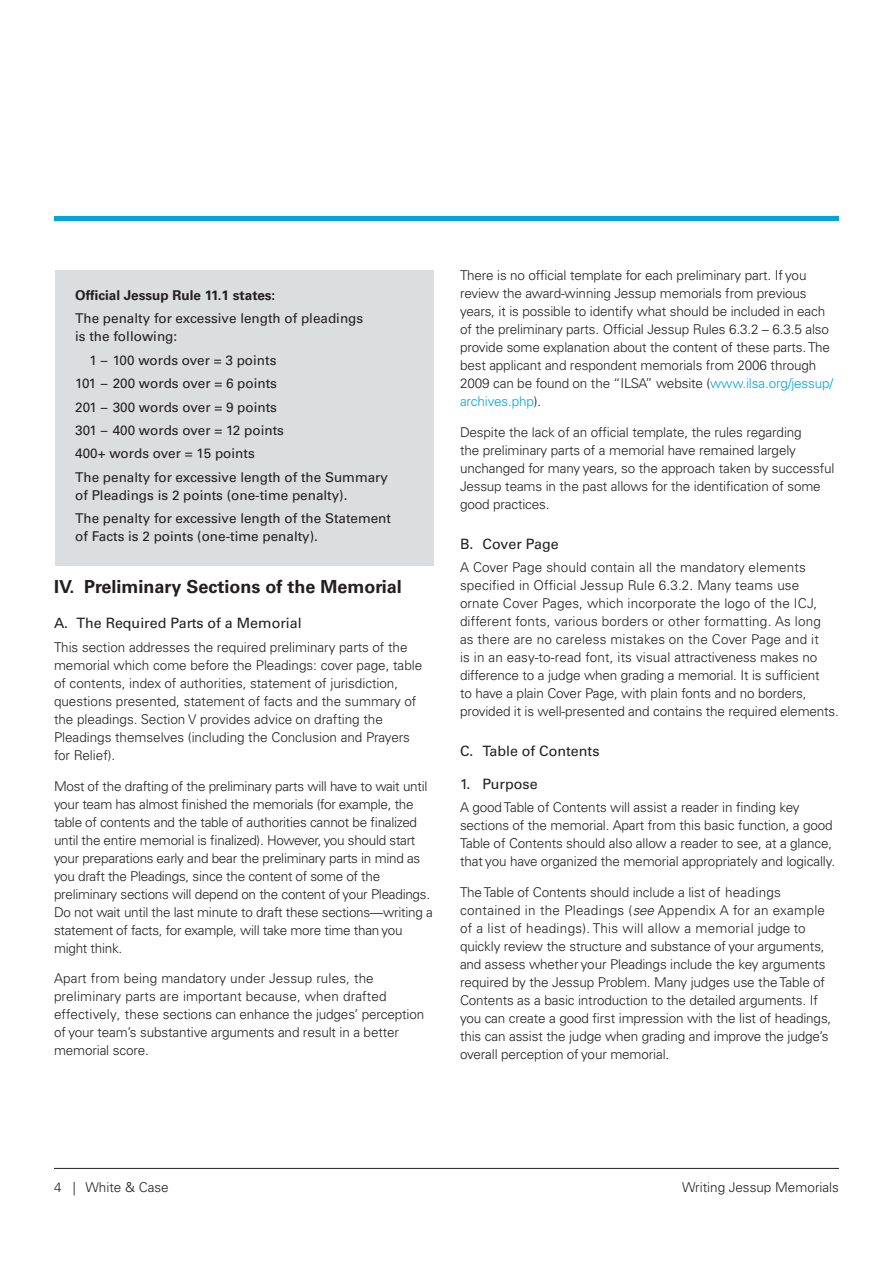
<style>
.page{position:relative;width:893px;height:1263px;background:#fff}
.page>*{position:absolute;margin:0;border:0;box-sizing:border-box;transform-origin:0 0}
.Heading_Level_2{font:700 18px "Univers LT Pro 65";color:#231f20}
.Heading_Level_3{font:14.25px "Univers LT Pro 55 Roman";color:#231f20}
.Body_Copy{font:300 13.5px/18px "Univers LT Pro 45";letter-spacing:-.01em;color:#231f20}
.Body_Copy-2{font:300 13.5px/18px "Univers LT Pro 45";letter-spacing:.01em;color:#231f20}
.City_Listing{font:13.5px/18px "Univers LT Pro 55 Roman";color:#231f20}
.Gray_Box_Tabbing{font:13.5px "Univers LT Pro 55 Roman";color:#231f20}
.CityList_header{font:700 13.5px "Univers LT Pro 65";color:#231f20}
.s1{color:#00a6db}
.s2{font-style:italic}
</style>
<div class="page">
<hr style="left:54px;top:217px;width:785px;height:4px;background:#00a6db">
<hr style="left:54px;top:1168px;width:785px;height:1px;background:#231f20">
<div style="left:55px;top:270px;width:379px;height:296px;background:#dcdddf"></div>
<p class="CityList_header" style="left:75px;top:287px;width:202px">Official Jessup Rule 11.1 states:</p>
<p class="City_Listing" style="left:75px;top:310px;width:290px">The penalty for excessive length of pleadings is the following:</p>
<p class="Gray_Box_Tabbing" style="left:90px;top:352px;width:188px">1 – 100 words over = 3 points</p>
<p class="Gray_Box_Tabbing" style="left:75px;top:375px;width:203px">101 – 200 words over = 6 points</p>
<p class="Gray_Box_Tabbing" style="left:75px;top:399px;width:203px">201 – 300 words over = 9 points</p>
<p class="Gray_Box_Tabbing" style="left:75px;top:422px;width:210px">301 – 400 words over = 12 points</p>
<p class="City_Listing" style="left:75px;top:445px;width:181px">400+ words over = 15 points</p>
<p class="City_Listing" style="left:75px;top:468px;width:314px">The penalty for excessive length of the Summary of Pleadings is 2 points (one-time penalty).</p>
<p class="City_Listing" style="left:75px;top:509px;width:317px">The penalty for excessive length of the Statement of Facts is 2 points (one-time penalty).</p>
<p class="Heading_Level_2" style="left:54px;top:575px;width:349px">IV. Preliminary Sections of the Memorial</p>
<p class="Heading_Level_3" style="left:54px;top:615px;width:249px">A. The Required Parts of a Memorial</p>
<p class="Body_Copy" style="left:54px;top:638px;width:370px">This section addresses the required preliminary parts of the memorial which come before the Pleadings: cover page, table of contents, index of authorities, statement of jurisdiction, questions presented, statement of facts and the summary of the pleadings. Section V provides advice on drafting the Pleadings themselves (including the Conclusion and Prayers for Relief).</p>
<p class="Body_Copy" style="left:54px;top:777px;width:380px">Most of the drafting of the preliminary parts will have to wait until your team has almost finished the memorials (for example, the table of contents and the table of authorities cannot be finalized until the entire memorial is finalized). However, you should start your preparations early and bear the preliminary parts in mind as you draft the Pleadings, since the content of some of the preliminary sections will depend on the content of your Pleadings.<br>Do not wait until the last minute to draft these sections—writing a statement of facts, for example, will take more time than you might think.</p>
<p class="Body_Copy" style="left:54px;top:969px;width:372px">Apart from being mandatory under Jessup rules, the preliminary parts are important because, when drafted effectively, these sections can enhance the judges’ perception of your team’s substantive arguments and result in a better memorial score.</p>
<p class="Body_Copy" style="left:460px;top:266px;width:375px">There is no official template for each preliminary part. If you review the award-winning Jessup memorials from previous years, it is possible to identify what should be included in each of the preliminary parts. Official Jessup Rules 6.3.2 – 6.3.5 also provide some explanation about the content of these parts. The best applicant and respondent memorials from 2006 through 2009 can be found on the “ILSA” website (<span class="s1">www.ilsa.org/jessup/ archives.php</span>).</p>
<p class="Body_Copy" style="left:460px;top:423px;width:376px">Despite the lack of an official template, the rules regarding<br>the preliminary parts of a memorial have remained largely unchanged for many years, so the approach taken by successful Jessup teams in the past allows for the identification of some good practices.</p>
<p class="Heading_Level_3" style="left:460px;top:535px;width:100px">B. Cover Page</p>
<p class="Body_Copy-2" style="left:460px;top:558px;width:380px">A Cover Page should contain all the mandatory elements specified in Official Jessup Rule 6.3.2. Many teams use ornate Cover Pages, which incorporate the logo of the ICJ, different fonts, various borders or other formatting. As long<br>as there are no careless mistakes on the Cover Page and it<br>is in an easy-to-read font, its visual attractiveness makes no difference to a judge when grading a memorial. It is sufficient<br>to have a plain Cover Page, with plain fonts and no borders, provided it is well-presented and contains the required elements.</p>
<p class="Heading_Level_3" style="left:460px;top:742px;width:141px">C. Table of Contents</p>
<p class="Heading_Level_3" style="left:460px;top:775px;width:79px">1. Purpose</p>
<p class="Body_Copy" style="left:460px;top:798px;width:377px">A good Table of Contents will assist a reader in finding key sections of the memorial. Apart from this basic function, a good Table of Contents should also allow a reader to see, at a glance, that you have organized the memorial appropriately and logically.</p>
<p class="Body_Copy" style="left:460px;top:883px;width:373px">The Table of Contents should include a list of headings contained in the Pleadings (<span class="s2">see</span> Appendix A for an example of a list of headings). This will allow a memorial judge to quickly review the structure and substance of your arguments, and assess whether your Pleadings include the key arguments required by the Jessup Problem. Many judges use the Table of Contents as a basic introduction to the detailed arguments. If you can create a good first impression with the list of headings, this can assist the judge when grading and improve the judge’s overall perception of your memorial.</p>
<p class="Body_Copy" style="left:54px;top:1178px;width:116px">4 | White &amp; Case</p>
<p class="Body_Copy" style="left:682px;top:1178px;width:158px">Writing Jessup Memorials</p>
</div>
